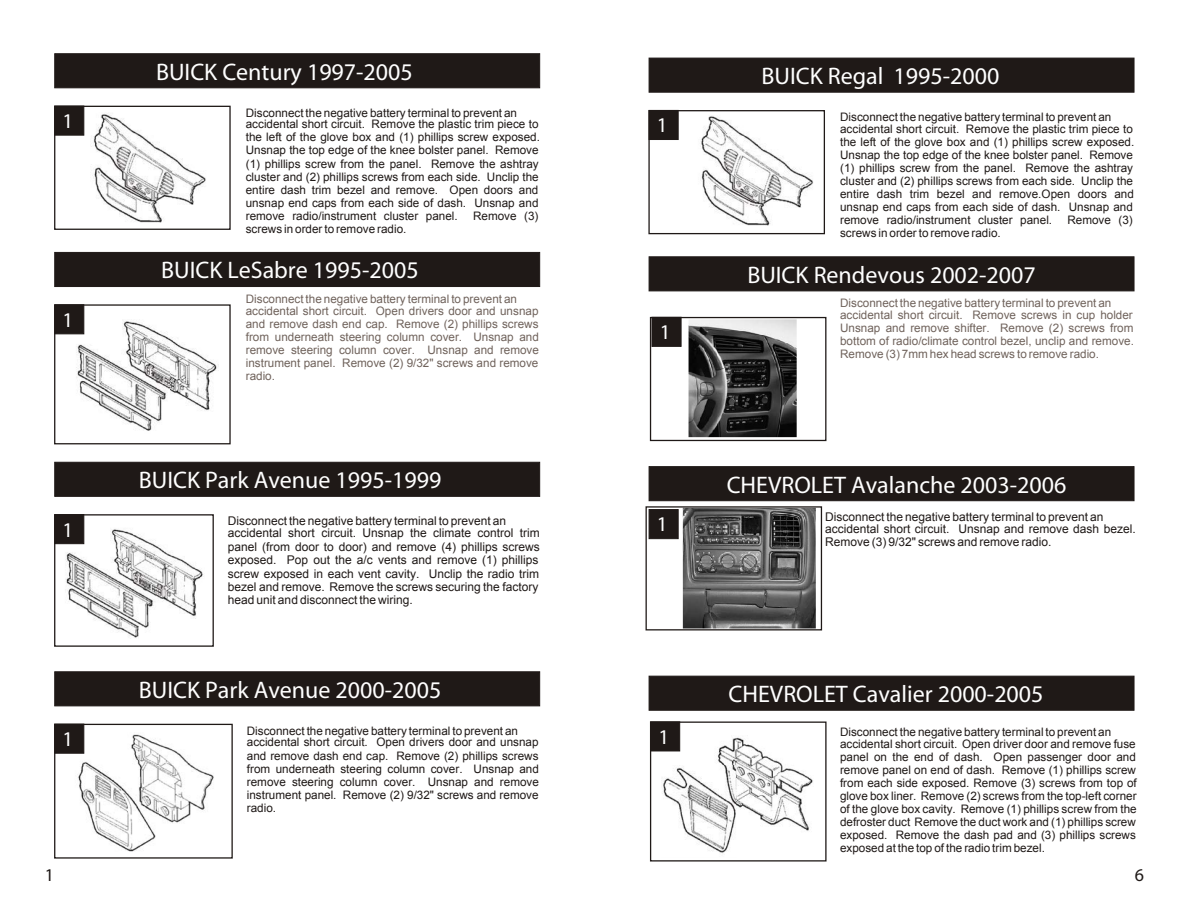
<style>
.page{position:relative;width:1188px;height:918px;background:#fff}
.page>*{position:absolute;margin:0;border:0;box-sizing:border-box;transform-origin:0 0}
.t1{font:24px "Futura X Blk Cn It BT";color:#fff}
.t2{font:italic 700 21px "Arial";color:#fff}
.t3{font:700 18px "Arial";color:#1f1917}
.t4{font:12px/13.4px "Arial";color:#1f1917}
.t5{font:11.7px/13px "Arial";color:#1f1917}
.t6{font:11.7px/13px "Arial";color:#70635c}
</style>
<div class="page">
<div style="left:55px;top:305px;width:29px;height:29px;background:#1f1917"></div>
<div style="left:55px;top:305px;width:29px;height:29px;border:1px solid #1f1917"></div>
<div style="left:55px;top:106px;width:29px;height:29px;background:#1f1917"></div>
<div style="left:55px;top:106px;width:29px;height:29px;border:1px solid #1f1917"></div>
<div style="left:55px;top:724px;width:29px;height:29px;background:#1f1917"></div>
<div style="left:55px;top:724px;width:29px;height:29px;border:1px solid #1f1917"></div>
<div style="left:55px;top:515px;width:29px;height:29px;background:#1f1917"></div>
<div style="left:55px;top:514px;width:29px;height:30px;border:1px solid #1f1917"></div>
<div style="left:55px;top:252px;width:485px;height:35px;background:#1f1917"></div>
<div style="left:55px;top:54px;width:485px;height:34px;background:#1f1917"></div>
<div style="left:55px;top:54px;width:485px;height:34px;border:1px solid #1f1917"></div>
<div style="left:55px;top:672px;width:485px;height:34px;background:#1f1917"></div>
<div style="left:55px;top:462px;width:485px;height:34px;background:#1f1917"></div>
<div style="left:55px;top:462px;width:485px;height:35px;border:1px solid #1f1917"></div>
<div style="left:54px;top:304px;width:177px;height:140px;border:1px solid #1f1917"></div>
<div style="left:54px;top:106px;width:177px;height:124px;border:1px solid #1f1917"></div>
<div style="left:54px;top:724px;width:179px;height:135px;border:1px solid #1f1917"></div>
<div style="left:54px;top:514px;width:160px;height:133px;border:1px solid #1f1917"></div>
<img style="left:131px;top:734px;width:83px;height:89px">
<img style="left:78px;top:760px;width:81px;height:92px">
<img style="left:91px;top:114px;width:115px;height:109px">
<img style="left:122px;top:321px;width:97px;height:90px">
<img style="left:76px;top:344px;width:94px;height:87px">
<img style="left:111px;top:529px;width:92px;height:90px">
<img style="left:65px;top:552px;width:92px;height:86px">
<div style="left:649px;top:110px;width:29px;height:30px;background:#1f1917"></div>
<div style="left:649px;top:257px;width:485px;height:34px;background:#1f1917"></div>
<div style="left:649px;top:58px;width:485px;height:34px;background:#1f1917"></div>
<div style="left:649px;top:676px;width:485px;height:34px;background:#1f1917"></div>
<div style="left:649px;top:676px;width:485px;height:34px;border:1px solid #1f1917"></div>
<div style="left:649px;top:467px;width:485px;height:34px;background:#1f1917"></div>
<div style="left:649px;top:466px;width:485px;height:35px;border:1px solid #1f1917"></div>
<div style="left:648px;top:110px;width:177px;height:124px;border:1px solid #1f1917"></div>
<img style="left:700px;top:116px;width:114px;height:110px">
<div style="left:651px;top:722px;width:29px;height:29px;background:#1f1917"></div>
<div style="left:650px;top:722px;width:30px;height:29px;border:1px solid #1f1917"></div>
<div style="left:650px;top:722px;width:177px;height:140px;border:1px solid #1f1917"></div>
<img style="left:718px;top:737px;width:95px;height:94px">
<img style="left:661px;top:765px;width:75px;height:88px">
<img style="left:689px;top:319px;width:108px;height:118px">
<img style="left:683px;top:508px;width:133px;height:120px">
<div style="left:650px;top:317px;width:176px;height:124px;border:1px solid #1f1917"></div>
<div style="left:652px;top:317px;width:29px;height:29px;background:#1f1917"></div>
<div style="left:652px;top:317px;width:29px;height:30px;border:1px solid #1f1917"></div>
<div style="left:649px;top:510px;width:29px;height:29px;background:#1f1917"></div>
<div style="left:649px;top:509px;width:29px;height:30px;border:1px solid #1f1917"></div>
<div style="left:646px;top:506px;width:176px;height:124px;border:1px solid #1f1917"></div>
<h2 class="t2" style="left:62px;top:111px;width:12px">1</h2>
<h2 class="t2" style="left:62px;top:309px;width:12px">1</h2>
<h2 class="t2" style="left:62px;top:519px;width:12px">1</h2>
<h2 class="t2" style="left:62px;top:729px;width:12px">1</h2>
<h3 class="t3" style="left:45px;top:866px;width:11px">1</h3>
<h1 class="t1" style="left:156px;top:60px;width:258px">BUICK Century 1997-2005</h1>
<p class="t5" style="left:246px;top:107px;width:294px;line-height:11.7px">Disconnect the negative battery terminal to prevent an accidental short circuit. Remove the plastic trim piece to</p>
<p class="t5" style="left:246px;top:131px;width:296px">the left of the glove box and (1) phillips screw exposed.<br>Unsnap the top edge of the knee bolster panel. Remove (1) phillips screw from the panel. Remove the ashtray cluster and (2) phillips screws from each side. Unclip the entire dash trim bezel and remove. Open doors and unsnap end caps from each side of dash. Unsnap and remove radio/instrument cluster panel.</p>
<p class="t5" style="left:473px;top:209px;width:67px">Remove (3)</p>
<p class="t5" style="left:246px;top:222px;width:162px">screws in order to remove radio.</p>
<h1 class="t1" style="left:161px;top:259px;width:259px">BUICK LeSabre 1995-2005</h1>
<p class="t6" style="left:246px;top:293px;width:294px;line-height:11.7px">Disconnect the negative battery terminal to prevent an accidental short circuit. Open drivers door and unsnap</p>
<p class="t6" style="left:246px;top:317px;width:295px;text-align:justify">and remove dash end cap. Remove (2) phillips screws from underneath steering column cover. Unsnap and remove steering column cover. Unsnap and remove instrument panel. Remove (2) 9/32" screws and remove radio.</p>
<h1 class="t1" style="left:139px;top:468px;width:304px">BUICK Park Avenue 1995-1999</h1>
<p class="t4" style="left:228px;top:515px;width:313px;line-height:12px">Disconnect the negative battery terminal to prevent an accidental short circuit. Unsnap the climate control trim</p>
<p class="t4" style="left:228px;top:540px;width:314px">panel (from door to door) and remove (4) phillips screws exposed. Pop out the a/c vents and remove (1) phillips screw exposed in each vent cavity. Unclip the radio trim bezel and remove. Remove the screws securing the factory head unit and disconnect the wiring.</p>
<h1 class="t1" style="left:139px;top:678px;width:304px">BUICK Park Avenue 2000-2005</h1>
<p class="t5" style="left:247px;top:725px;width:293px;line-height:11.7px">Disconnect the negative battery terminal to prevent an accidental short circuit. Open drivers door and unsnap</p>
<p class="t5" style="left:247px;top:749px;width:294px;text-align:justify">and remove dash end cap. Remove (2) phillips screws from underneath steering column cover. Unsnap and remove steering column cover. Unsnap and remove instrument panel. Remove (2) 9/32" screws and remove radio.</p>
<h2 class="t2" style="left:657px;top:115px;width:12px">1</h2>
<h2 class="t2" style="left:660px;top:322px;width:12px">1</h2>
<h2 class="t2" style="left:657px;top:514px;width:12px">1</h2>
<h2 class="t2" style="left:658px;top:726px;width:12px">1</h2>
<h1 class="t1" style="left:762px;top:64px;width:239px">BUICK Regal 1995-2000</h1>
<p class="t5" style="left:840px;top:111px;width:294px;line-height:11.7px">Disconnect the negative battery terminal to prevent an accidental short circuit. Remove the plastic trim piece to</p>
<p class="t5" style="left:840px;top:135px;width:296px">the left of the glove box and (1) phillips screw exposed.<br>Unsnap the top edge of the knee bolster panel. Remove (1) phillips screw from the panel. Remove the ashtray cluster and (2) phillips screws from each side. Unclip the entire dash trim bezel and remove.Open doors and unsnap end caps from each side of dash. Unsnap and remove radio/instrument cluster panel.</p>
<p class="t5" style="left:1067px;top:214px;width:67px">Remove (3)</p>
<p class="t5" style="left:840px;top:227px;width:162px">screws in order to remove radio.</p>
<h1 class="t1" style="left:747px;top:263px;width:290px">BUICK Rendevous 2002-2007</h1>
<p class="t6" style="left:840px;top:297px;width:294px;line-height:11.7px">Disconnect the negative battery terminal to prevent an accidental short circuit. Remove screws in cup holder</p>
<p class="t6" style="left:840px;top:322px;width:295px;text-align:justify">Unsnap and remove shifter. Remove (2) screws from bottom of radio/climate control bezel, unclip and remove.<br>Remove (3) 7mm hex head screws to remove radio.</p>
<h1 class="t1" style="left:727px;top:473px;width:341px">CHEVROLET Avalanche 2003-2006</h1>
<p class="t4" style="left:825px;top:511px;width:312px;line-height:12px">Disconnect the negative battery terminal to prevent an accidental short circuit. Unsnap and remove dash bezel.</p>
<p class="t4" style="left:825px;top:535px;width:228px">Remove (3) 9/32" screws and remove radio.</p>
<h1 class="t1" style="left:729px;top:682px;width:317px">CHEVROLET Cavalier 2000-2005</h1>
<p class="t5" style="left:840px;top:726px;width:297px;line-height:11.7px">Disconnect the negative battery terminal to prevent an accidental short circuit. Open driver door and remove fuse</p>
<p class="t5" style="left:840px;top:750px;width:298px;text-align:justify">panel on the end of dash. Open passenger door and remove panel on end of dash. Remove (1) phillips screw from each side exposed. Remove (3) screws from top of glove box liner. Remove (2) screws from the top-left corner of the glove box cavity. Remove (1) phillips screw from the defroster duct Remove the duct work and (1) phillips screw exposed. Remove the dash pad and (3) phillips screws exposed at the top of the radio trim bezel.</p>
<h3 class="t3" style="left:1135px;top:866px;width:11px">6</h3>
</div>
